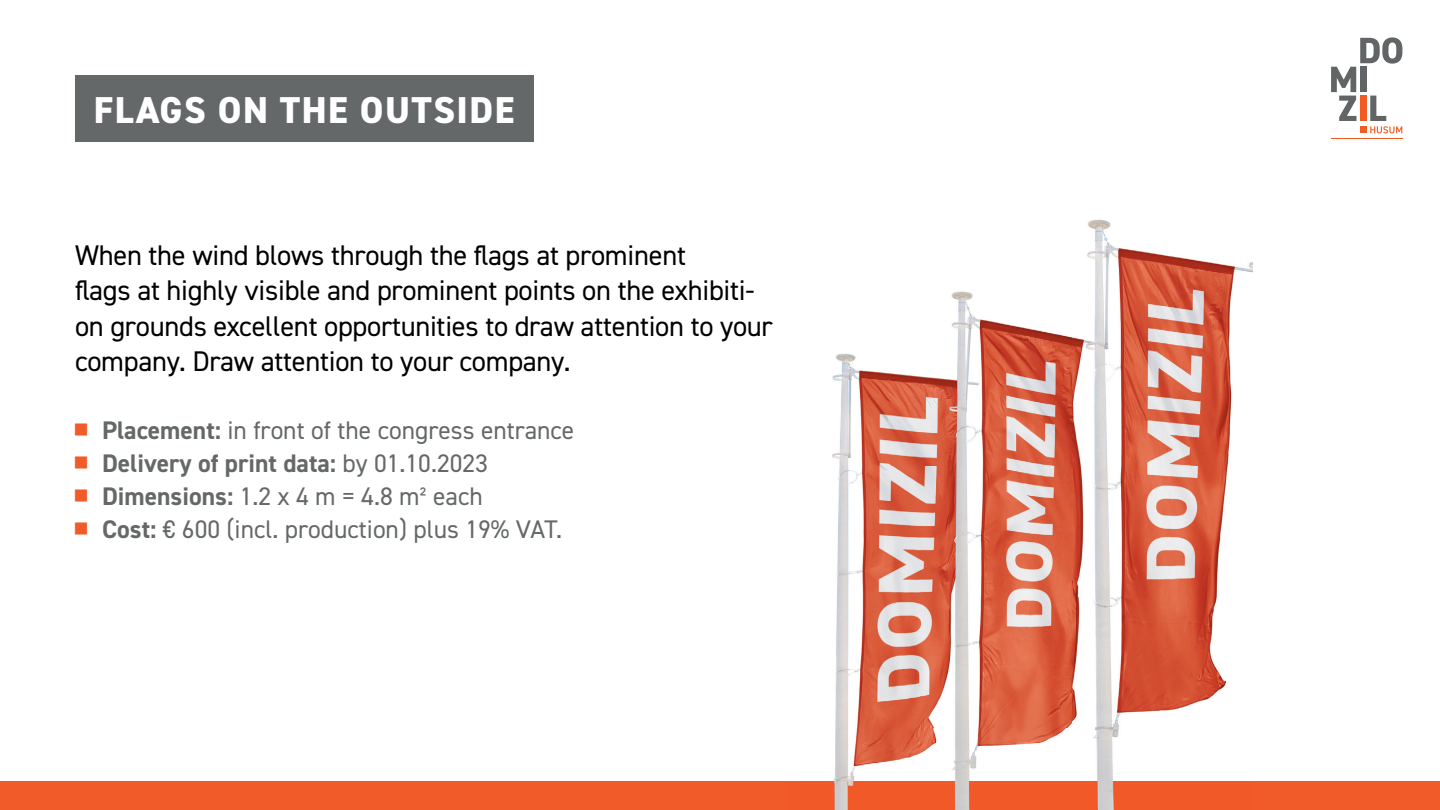
<style>
.page{position:relative;width:1440px;height:810px;background:#fff}
.page>*{position:absolute;margin:0;border:0;box-sizing:border-box;transform-origin:0 0}
.t1{font:800 37.5px "DIN2014";letter-spacing:.04em;color:#fff}
.t2{font:28.5px/35.2px "DIN2014";letter-spacing:-.01em;color:#000002}
.t3{font:25.5px/33px "DIN2014";color:#656869}
.s1{font-weight:700}
</style>
<div class="page">
<div style="left:0;top:781px;width:1440px;height:29px;background:#f15a29"></div>
<svg style="left:1331px;top:37px;width:71px;height:96px"></svg>
<hr style="left:1331px;top:139px;width:72px;height:1px;background:#f25c22">
<div style="left:75px;top:75px;width:458px;height:67px;background:#656869"></div>
<img style="left:832px;top:219px;width:420px;height:591px">
<h1 class="t1" style="left:94px;top:85px;width:422px">FLAGS ON THE OUTSIDE</h1>
<p class="t2" style="left:75px;top:237px;width:699px">When the wind blows through the flags at prominent<br>flags at highly visible and prominent points on the exhibiti&shy;on grounds excellent opportunities to draw attention to your company. Draw attention to your company.</p>
<p class="t3" style="left:102px;top:413px;width:474px"><span class="s1">Placement:</span> in front of the congress entrance <span class="s1">Delivery of print data:</span> by 01.10.2023<br><span class="s1">Dimensions:</span> 1.2 x 4 m = 4.8 m² each<br><span class="s1">Cost:</span> € 600 (incl. production) plus 19% VAT.</p>
</div>
